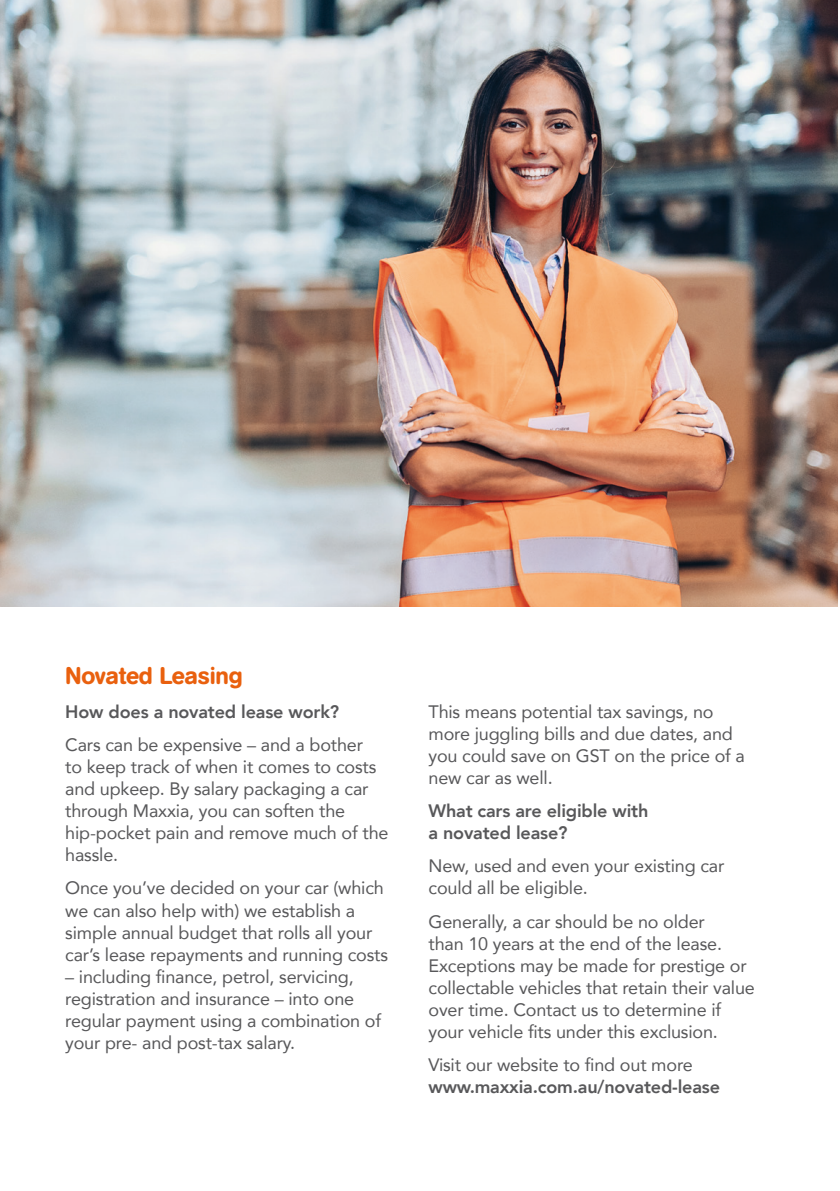
<style>
.page{position:relative;width:840px;height:1191px;background:#fff}
.page>*{position:absolute;margin:0;border:0;box-sizing:border-box;transform-origin:0 0}
.Body_copy{font:500 24px "AG Book Rounded";letter-spacing:-.01em;color:#e9600e}
.Body_copy-2{font:18px/22px "Avenir";letter-spacing:-.01em;color:#58585a}
.Body_copy-3{font:800 18px/22px "Avenir";letter-spacing:-.01em;color:#58585a}
.s1{font-weight:400}
</style>
<div class="page">
<img style="left:0;top:0;width:837px;height:607px">
<p class="Body_copy" style="left:65px;top:662px;width:179px">Novated Leasing</p>
<p class="Body_copy-3" style="left:65px;top:700px;width:275px">How does a novated lease work?</p>
<p class="Body_copy-2" style="left:65px;top:733px;width:324px">Cars can be expensive – and a bother<br>to keep track of when it comes to costs and upkeep. By salary packaging a car through Maxxia, you can soften the hip-pocket pain and remove much of the hassle.</p>
<p class="Body_copy-2" style="left:65px;top:876px;width:324px">Once you’ve decided on your car (which we can also help with) we establish a simple annual budget that rolls all your car’s lease repayments and running costs</p>
<p class="Body_copy-2" style="left:65px;top:964px;width:317px">– including finance, petrol, servicing, registration and insurance – into one regular payment using a combination of your pre- and post-tax salary.</p>
<p class="Body_copy-2" style="left:428px;top:700px;width:318px">This means potential tax savings, no more juggling bills and due dates, and you could save on GST on the price of a new car as well.</p>
<p class="Body_copy-3" style="left:428px;top:799px;width:221px">What cars are eligible with a novated lease?</p>
<p class="Body_copy-2" style="left:428px;top:854px;width:297px">New, used and even your existing car could all be eligible.</p>
<p class="Body_copy-2" style="left:428px;top:910px;width:327px">Generally, a car should be no older<br>than 10 years at the end of the lease.<br>Exceptions may be made for prestige or collectable vehicles that retain their value over time. Contact us to determine if your vehicle fits under this exclusion.</p>
<p class="Body_copy-3" style="left:428px;top:1053px;width:293px"><span class="s1">Visit our website to find out more </span>www.maxxia.com.au/novated-lease</p>
</div>
